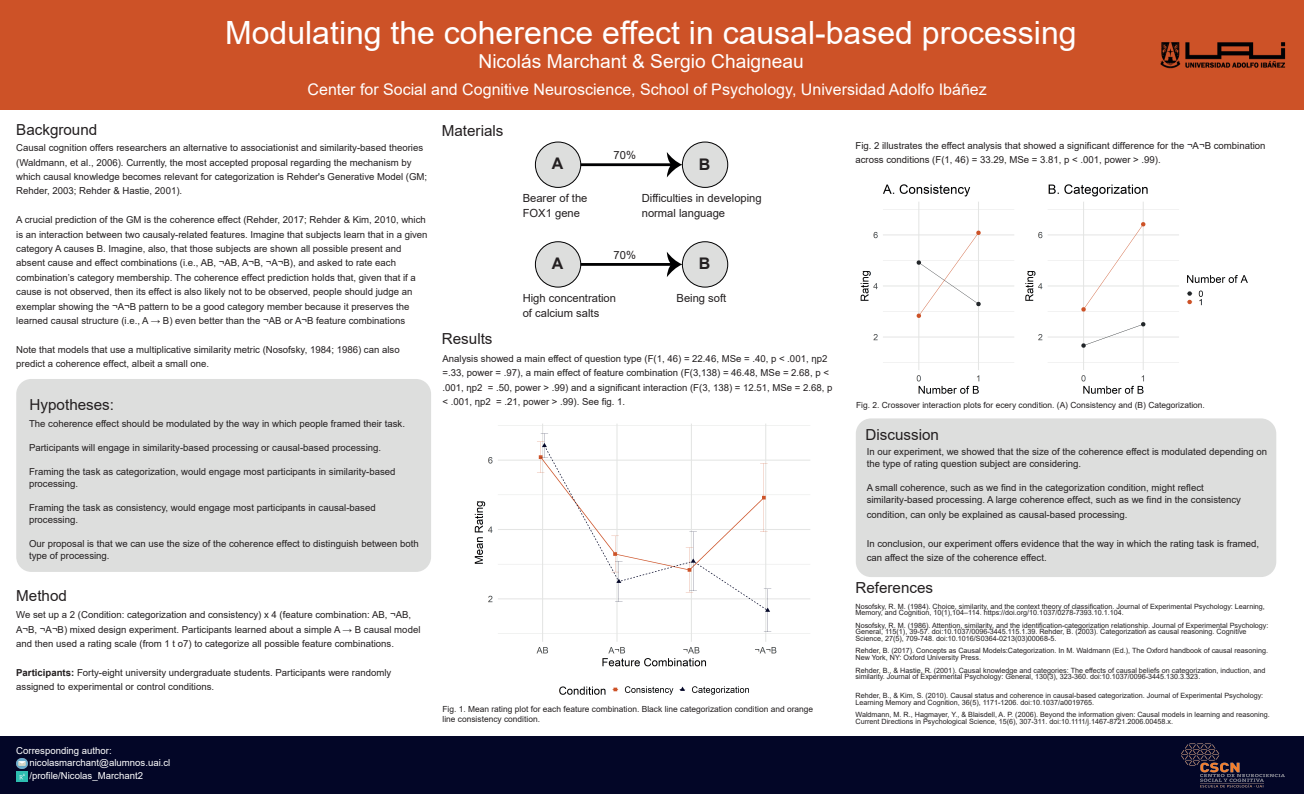
<style>
.page{position:relative;width:1304px;height:794px;background:#fff}
.page>*{position:absolute;margin:0;border:0;box-sizing:border-box;transform-origin:0 0}
.t1{font:32px "Arial";color:#fff}
.t2{font:19.2px "Arial";color:#fff}
.t3{font:16px "Arial";color:#fff}
.t4{font:700 16px "Arial";color:#231f20}
.t5{font:15.2px "Arial";color:#231f20}
.t6{font:11.2px/15.2px "Arial";color:#231f20}
.t7{font:9.6px/14.4px "Arial";color:#231f20}
.t8{font:9.6px/12px "Arial";color:#fff}
.t9{font:8.4px/10.4px "Arial";color:#231f20}
.t10{font:7.2px/6.4px "Arial";color:#231f20}
.s1{font-weight:700}
</style>
<div class="page">
<div style="left:0;top:0;width:1304px;height:109px;background:#cd5227"></div>
<div style="left:0;top:736px;width:1304px;height:58px;background:#030627"></div>
<div style="left:856px;top:418px;width:420px;height:159px;background:#dddedd;border-radius:15px"></div>
<div style="left:16px;top:379px;width:415px;height:193px;background:#dddedd;border-radius:15px"></div>
<img style="left:474px;top:423px;width:336px;height:272px">
<div style="left:535px;top:142px;width:46px;height:45px;background:#dddedd;border-radius:50%"></div>
<div style="left:535px;top:142px;width:46px;height:46px;border:1px solid #000001;border-radius:50%"></div>
<div style="left:682px;top:142px;width:46px;height:45px;background:#dddedd;border-radius:50%"></div>
<div style="left:682px;top:142px;width:46px;height:46px;border:1px solid #000001;border-radius:50%"></div>
<hr style="left:581px;top:163px;width:91px;height:3px;background:#000001">
<svg style="left:667px;top:152px;width:15px;height:25px"></svg>
<div style="left:535px;top:242px;width:46px;height:45px;background:#dddedd;border-radius:50%"></div>
<div style="left:535px;top:241px;width:46px;height:46px;border:1px solid #000001;border-radius:50%"></div>
<div style="left:682px;top:242px;width:46px;height:45px;background:#dddedd;border-radius:50%"></div>
<div style="left:682px;top:241px;width:46px;height:46px;border:1px solid #000001;border-radius:50%"></div>
<hr style="left:581px;top:263px;width:91px;height:3px;background:#000001">
<svg style="left:667px;top:252px;width:15px;height:25px"></svg>
<img style="left:860px;top:184px;width:388px;height:210px">
<img style="left:1181px;top:743px;width:104px;height:45px">
<img style="left:1160px;top:42px;width:126px;height:27px">
<svg style="left:16px;top:758px;width:11px;height:23px"></svg>
<h1 class="t1" style="left:225px;top:11px;width:853px">Modulating the coherence effect in causal-based processing</h1>
<h3 class="t5" style="left:16px;top:119px;width:83px">Background</h3>
<h2 class="t2" style="left:479px;top:48px;width:327px">Nicolás Marchant &amp; Sergio Chaigneau</h2>
<h3 class="t3" style="left:308px;top:78px;width:681px">Center for Social and Cognitive Neuroscience, School of Psychology, Universidad Adolfo Ibáñez</h3>
<h3 class="t5" style="left:442px;top:120px;width:63px">Materials</h3>
<p class="t7" style="left:16px;top:140px;width:413px">Causal cognition offers researchers an alternative to associationist and similarity-based theories (Waldmann, et al., 2006). Currently, the most accepted proposal regarding the mechanism by which causal knowledge becomes relevant for categorization is Rehder's Generative Model (GM; Rehder, 2003; Rehder &amp; Hastie, 2001).</p>
<p class="t7" style="left:16px;top:212px;width:413px">A crucial prediction of the GM is the coherence effect (Rehder, 2017; Rehder &amp; Kim, 2010, which is an interaction between two causaly-related features. Imagine that subjects learn that in a given category A causes B. Imagine, also, that those subjects are shown all possible present and absent cause and effect combinations (i.e., AB, ¬AB, A¬B, ¬A¬B), and asked to rate each combination’s category membership. The coherence effect prediction holds that, given that if a cause is not observed, then its effect is also likely not to be observed, people should judge an exemplar showing the ¬A¬B pattern to be a good category member because it preserves the learned causal structure (i.e., A → B) even better than the ¬AB or A¬B feature combinations</p>
<p class="t7" style="left:16px;top:342px;width:385px">Note that models that use a multiplicative similarity metric (Nosofsky, 1984; 1986) can also predict a coherence effect, albeit a small one.</p>
<h3 class="t5" style="left:30px;top:394px;width:86px">Hypotheses:</h3>
<p class="t7" style="left:29px;top:416px;width:378px">The coherence effect should be modulated by the way in which people framed their task.</p>
<p class="t7" style="left:29px;top:440px;width:354px">Participants will engage in similarity-based processing or causal-based processing.</p>
<p class="t7" style="left:29px;top:466px;width:368px;line-height:12px">Framing the task as categorization, would engage most participants in similarity-based processing.</p>
<p class="t7" style="left:29px;top:502px;width:348px;line-height:12px">Framing the task as consistency, would engage most participants in causal-based processing.</p>
<p class="t7" style="left:29px;top:538px;width:391px;line-height:12px">Our proposal is that we can use the size of the coherence effect to distinguish between both type of processing.</p>
<h3 class="t5" style="left:16px;top:584px;width:52px">Method</h3>
<p class="t7" style="left:16px;top:607px;width:406px">We set up a 2 (Condition: categorization and consistency) x 4 (feature combination: AB, ¬AB,<br>A¬B, ¬A¬B) mixed design experiment. Participants learned about a simple A → B causal model and then used a rating scale (from 1 t o7) to categorize all possible feature combinations.</p>
<p class="t7" style="left:16px;top:665px;width:377px"><span class="s1">Participants:</span> Forty-eight university undergraduate students. Participants were randomly assigned to experimental or control conditions.</p>
<p class="t8" style="left:29px;top:745px;width:142px;text-indent:-13px">Corresponding author: nicolasmarchant@alumnos.uai.cl</p>
<p class="t8" style="left:29px;top:769px;width:115px">/profile/Nicolas_Marchant2</p>
<p class="t6" style="left:614px;top:148px;width:24px">70%</p>
<h3 class="t4" style="left:552px;top:152px;width:13px">A</h3>
<h3 class="t4" style="left:699px;top:153px;width:13px">B</h3>
<p class="t6" style="left:523px;top:190px;width:66px">Bearer of the<br>FOX1 gene</p>
<p class="t6" style="left:642px;top:190px;width:121px">Difficulties in developing normal language</p>
<h3 class="t5" style="left:442px;top:328px;width:52px">Results</h3>
<p class="t6" style="left:614px;top:247px;width:24px">70%</p>
<h3 class="t4" style="left:552px;top:252px;width:13px">A</h3>
<h3 class="t4" style="left:699px;top:252px;width:13px">B</h3>
<p class="t6" style="left:523px;top:290px;width:95px">High concentration of calcium salts</p>
<p class="t6" style="left:677px;top:290px;width:51px">Being soft</p>
<p class="t7" style="left:442px;top:351px;width:392px">Analysis showed a main effect of question type (F(1, 46) = 22.46, MSe = .40, p &lt; .001, ηp2 =.33, power = .97), a main effect of feature combination (F(3,138) = 46.48, MSe = 2.68, p &lt; .001, ηp2 = .50, power &gt; .99) and a significant interaction (F(3, 138) = 12.51, MSe = 2.68, p &lt; .001, ηp2 = .21, power &gt; .99). See fig. 1.</p>
<p class="t9" style="left:442px;top:703px;width:372px">Fig. 1. Mean rating plot for each feature combination. Black line categorization condition and orange line consistency condition.</p>
<p class="t7" style="left:855px;top:138px;width:412px">Fig. 2 illustrates the effect analysis that showed a significant difference for the ¬A¬B combination across conditions (F(1, 46) = 33.29, MSe = 3.81, p &lt; .001, power &gt; .99).</p>
<p class="t9" style="left:856px;top:400px;width:350px">Fig. 2. Crossover interaction plots for ecery condition. (A) Consistency and (B) Categorization.</p>
<h3 class="t5" style="left:865px;top:424px;width:75px">Discussion</h3>
<p class="t7" style="left:867px;top:446px;width:402px;line-height:12px">In our experiment, we showed that the size of the coherence effect is modulated depending on the type of rating question subject are considering.</p>
<p class="t7" style="left:867px;top:482px;width:376px;line-height:12px">A small coherence, such as we find in the categorization condition, might reflect similarity-based processing. A large coherence effect, such as we find in the consistency</p>
<p class="t7" style="left:867px;top:507px;width:262px">condition, can only be explained as causal-based processing.</p>
<p class="t7" style="left:867px;top:536px;width:394px">In conclusion, our experiment offers evidence that the way in which the rating task is framed, can affect the size of the coherence effect.</p>
<h3 class="t5" style="left:855px;top:577px;width:79px">References</h3>
<p class="t10" style="left:855px;top:603px;width:411px">Nosofsky, R. M. (1984). Choice, similarity, and the context theory of classification. Journal of Experimental Psychology: Learning,<br>Memory, and Cognition, 10(1),104–114. https://doi.org/10.1037/0278-7393.10.1.104.</p>
<p class="t10" style="left:855px;top:622px;width:415px">Nosofsky, R. M. (1986). Attention, similarity, and the identification-categorization relationship. Journal of Experimental Psychology:<br>General, 115(1), 39-57. doi:10.1037/0096-3445.115.1.39. Rehder, B. (2003). Categorization as causal reasoning. Cognitive<br>Science, 27(5), 709-748. doi:10.1016/S0364-0213(03)00068-5.</p>
<p class="t10" style="left:855px;top:647px;width:414px">Rehder, B. (2017). Concepts as Causal Models:Categorization. In M. Waldmann (Ed.), The Oxford handbook of causal reasoning.<br>New York, NY: Oxford University Press.</p>
<p class="t10" style="left:855px;top:667px;width:411px">Rehder, B., &amp; Hastie, R. (2001). Causal knowledge and categories: The effects of causal beliefs on categorization, induction, and similarity. Journal of Experimental Psychology: General, 130(3), 323-360. doi:10.1037/0096-3445.130.3.323.</p>
<p class="t10" style="left:855px;top:692px;width:409px">Rehder, B., &amp; Kim, S. (2010). Causal status and coherence in causal-based categorization. Journal of Experimental Psychology:<br>Learning Memory and Cognition, 36(5), 1171-1206. doi:10.1037/a0019765.</p>
<p class="t10" style="left:855px;top:711px;width:416px">Waldmann, M. R., Hagmayer, Y., &amp; Blaisdell, A. P. (2006). Beyond the information given: Causal models in learning and reasoning.<br>Current Directions in Psychological Science, 15(6), 307-311. doi:10.1111/j.1467-8721.2006.00458.x.</p>
</div>
